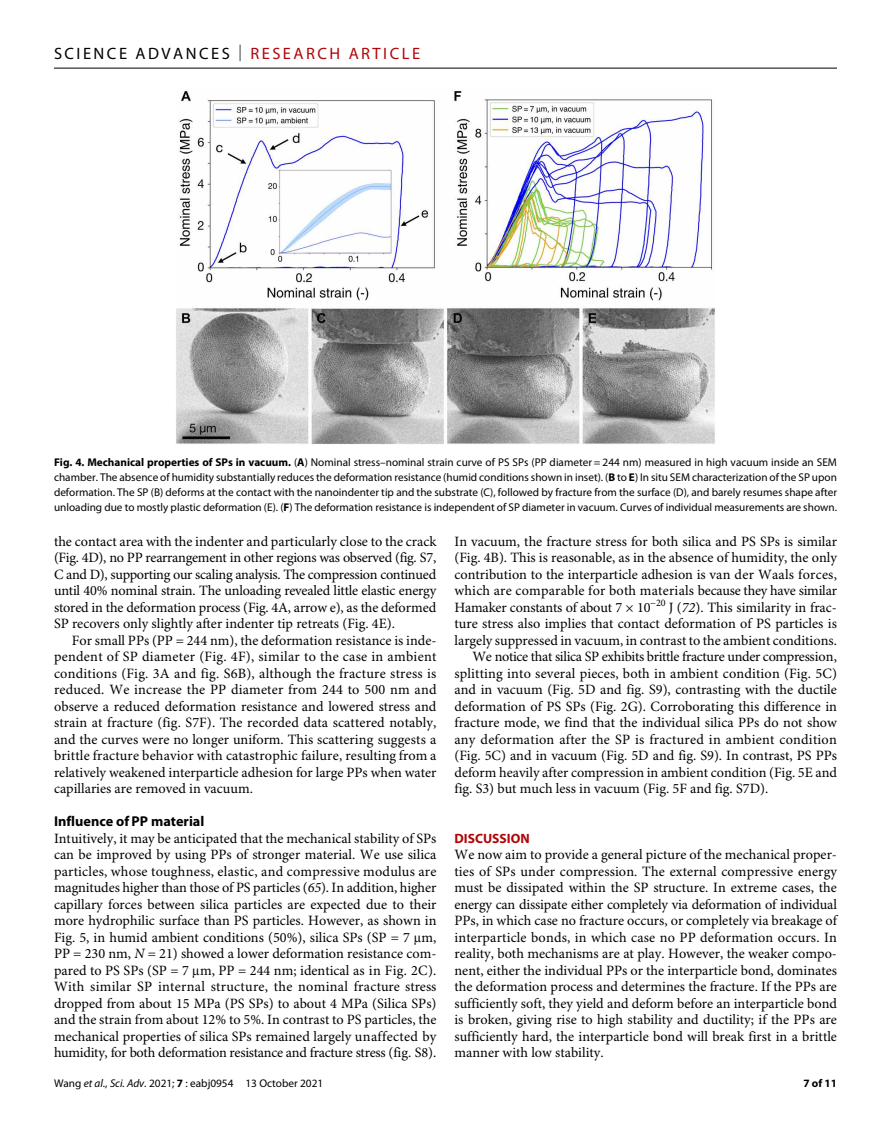
<style>
.page{position:relative;width:891px;height:1134px;background:#fff}
.page>*{position:absolute;margin:0;border:0;box-sizing:border-box;transform-origin:0 0}
.t1{font:16.5px "Myriad Pro";letter-spacing:.15em;color:#000}
.t2{font:14.25px/16.5px "Minion Pro";color:#000;text-align:justify}
.t3{font:14.25px "Minion Pro";letter-spacing:-.025em;color:#000}
.t4{font:700 14.25px "Myriad Pro";color:#000}
.t5{font:700 13.5px "Myriad Pro";color:#b10508}
.t6{font:11.25px/15px "Myriad Pro";color:#000;text-align:justify}
.t7{font:700 11.25px "Myriad Pro";color:#000}
.s1{font-weight:300}
.s2{color:#b10508}
.s3{font-weight:700}
.s4{font-style:italic}
</style>
<div class="page">
<hr style="left:54px;top:68px;width:783px;height:1px;background:#000">
<img style="left:176px;top:90px;width:539px;height:354px">
<p class="t1" style="left:54px;top:40px;width:368px">SCIENCE ADVANCES <span class="s1">|</span> <span class="s2">RESEARCH ARTICLE</span></p>
<p class="t6" style="left:54px;top:454px;width:785px"><span class="s3">Fig. 4. Mechanical properties of SPs in vacuum.</span> (<span class="s3">A</span>) Nominal stress–nominal strain curve of PS SPs (PP diameter = 244 nm) measured in high vacuum inside an SEM chamber. The absence of humidity substantially reduces the deformation resistance (humid conditions shown in inset). (<span class="s3">B</span> to <span class="s3">E</span>) In situ SEM characterization of the SP upon deformation. The SP (B) deforms at the contact with the nanoindenter tip and the substrate (C), followed by fracture from the surface (D), and barely resumes shape after unloading due to mostly plastic deformation (E). (<span class="s3">F</span>) The deformation resistance is independent of SP diameter in vacuum. Curves of individual measurements are shown.</p>
<p class="t2" style="left:54px;top:534px;width:384px">the contact area with the indenter and particularly close to the crack (Fig. 4D), no PP rearrangement in other regions was observed (fig. S7, C and D), supporting our scaling analysis. The compression continued until 40% nominal strain. The unloading revealed little elastic energy stored in the deformation process (Fig. 4A, arrow e), as the deformed SP recovers only slightly after indenter tip retreats (Fig. 4E).</p>
<p class="t2" style="left:54px;top:633px;width:384px;text-indent:18px">For small PPs (PP = 244 nm), the deformation resistance is inde&shy;pendent of SP diameter (Fig. 4F), similar to the case in ambient conditions (Fig. 3A and fig. S6B), although the fracture stress is reduced. We increase the PP diameter from 244 to 500 nm and observe a reduced deformation resistance and lowered stress and strain at fracture (fig. S7F). The recorded data scattered notably, and the curves were no longer uniform. This scattering suggests a brittle fracture behavior with catastrophic failure, resulting from a relatively weakened interparticle adhesion for large PPs when water capillaries are removed in vacuum.</p>
<p class="t4" style="left:54px;top:810px;width:152px">Influence of PP material</p>
<p class="t2" style="left:54px;top:831px;width:384px">Intuitively, it may be anticipated that the mechanical stability of SPs can be improved by using PPs of stronger material. We use silica particles, whose toughness, elastic, and compressive modulus are magnitudes higher than those of PS particles (<span class="s4">65</span>). In addition, higher capillary forces between silica particles are expected due to their more hydrophilic surface than PS particles. However, as shown in Fig. 5, in humid ambient conditions (50%), silica SPs (SP = 7 m, PP = 230 nm, <span class="s4">N</span> = 21) showed a lower deformation resistance com&shy;pared to PS SPs (SP = 7 m, PP = 244 nm; identical as in Fig. 2C).<br>With similar SP internal structure, the nominal fracture stress dropped from about 15 MPa (PS SPs) to about 4 MPa (Silica SPs) and the strain from about 12% to 5%. In contrast to PS particles, the mechanical properties of silica SPs remained largely unaffected by humidity, for both deformation resistance and fracture stress (fig. S8).</p>
<p class="t6" style="left:54px;top:1076px;width:271px">Wang <span class="s4">et al</span>., <span class="s4">Sci. Adv.</span> 2021; <span class="s3">7</span> : eabj0954 13 October 2021</p>
<p class="t2" style="left:454px;top:534px;width:384px">In vacuum, the fracture stress for both silica and PS SPs is similar</p>
<p class="t2" style="left:454px;top:551px;width:384px">(Fig. 4B). This is reasonable, as in the absence of humidity, the only</p>
<p class="t2" style="left:454px;top:567px;width:384px">contribution to the interparticle adhesion is van der Waals forces,</p>
<p class="t2" style="left:454px;top:584px;width:384px">which are comparable for both materials because they have similar</p>
<p class="t2" style="left:454px;top:600px;width:384px">Hamaker constants of about 7 × 10<sup>−20</sup> J (<span class="s4">72</span>). This similarity in frac-</p>
<p class="t2" style="left:454px;top:617px;width:384px">ture stress also implies that contact deformation of PS particles is</p>
<p class="t2" style="left:454px;top:633px;width:384px">largely suppressed in vacuum, in contrast to the ambient conditions.</p>
<p class="t3" style="left:472px;top:648px;width:366px">We notice that silica SP exhibits brittle fracture under compression,</p>
<p class="t2" style="left:454px;top:666px;width:384px">splitting into several pieces, both in ambient condition (Fig. 5C)</p>
<p class="t2" style="left:454px;top:683px;width:384px">and in vacuum (Fig. 5D and fig. S9), contrasting with the ductile</p>
<p class="t2" style="left:454px;top:699px;width:384px">deformation of PS SPs (Fig. 2G). Corroborating this difference in</p>
<p class="t2" style="left:454px;top:716px;width:384px">fracture mode, we find that the individual silica PPs do not show</p>
<p class="t2" style="left:454px;top:732px;width:384px">any deformation after the SP is fractured in ambient condition</p>
<p class="t2" style="left:454px;top:749px;width:384px">(Fig. 5C) and in vacuum (Fig. 5D and fig. S9). In contrast, PS PPs</p>
<p class="t2" style="left:454px;top:765px;width:384px">deform heavily after compression in ambient condition (Fig. 5E and</p>
<p class="t2" style="left:454px;top:782px;width:315px">fig. S3) but much less in vacuum (Fig. 5F and fig. S7D).</p>
<p class="t5" style="left:454px;top:827px;width:77px">DISCUSSION</p>
<p class="t2" style="left:454px;top:848px;width:384px">We now aim to provide a general picture of the mechanical proper&shy;ties of SPs under compression. The external compressive energy must be dissipated within the SP structure. In extreme cases, the energy can dissipate either completely via deformation of individual PPs, in which case no fracture occurs, or completely via breakage of interparticle bonds, in which case no PP deformation occurs. In reality, both mechanisms are at play. However, the weaker compo&shy;nent, either the individual PPs or the interparticle bond, dominates the deformation process and determines the fracture. If the PPs are sufficiently soft, they yield and deform before an interparticle bond is broken, giving rise to high stability and ductility; if the PPs are sufficiently hard, the interparticle bond will break first in a brittle manner with low stability.</p>
<p class="t7" style="left:803px;top:1074px;width:35px">7 of 11</p>
</div>
